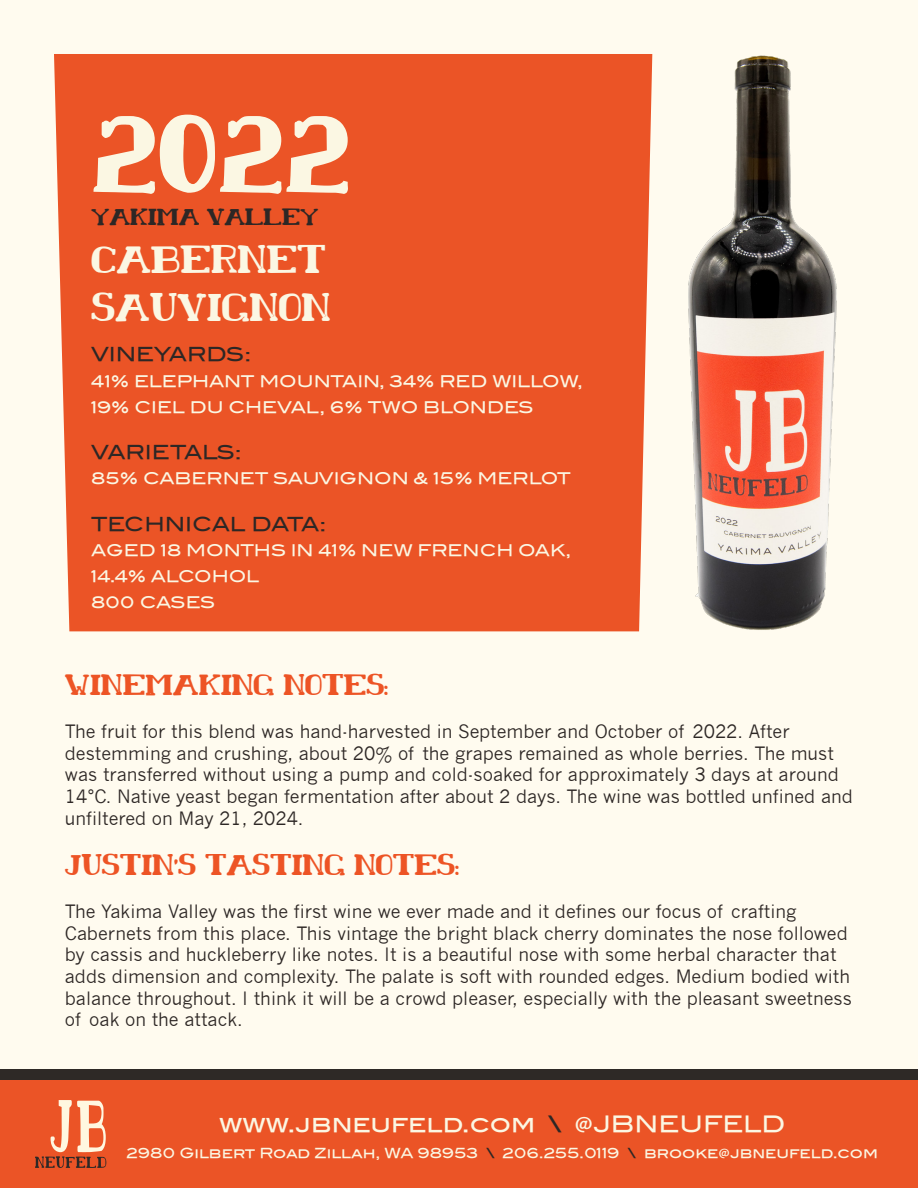
<style>
.page{position:relative;width:918px;height:1188px;background:#fffbef}
.page>*{position:absolute;margin:0;border:0;box-sizing:border-box;transform-origin:0 0}
.t1{font:700 131.55px "Chardin Doihle";color:#fbf7e3}
.t2{font:700 32.1px "Chardin Doihle";color:#fbf7e3}
.t3{font:700 24px "Chardin Doihle";color:#ed5425}
.t4{font:22.5px "Blair Md ITCTT Medium";color:#fbf7e3}
.t5{font:19.2px "Blair Md ITCTT Medium";letter-spacing:-.01em;color:#2d2725}
.t6{font:700 19.2px "Chardin Doihle";color:#2d2725}
.t7{font:18px/21.6px "News Gothic";color:#2d2725}
.t8{font:16.05px/25.7px "Blair Md ITCTT Medium";color:#fbf7e3}
.t9{font:16.05px "Blair Md ITCTT Medium";letter-spacing:-.02em;color:#fbf7e3}
.t10{font:13.8px "Blair Md ITCTT Medium";letter-spacing:-.01em;color:#fbf7e3}
.s1{color:#2d2725}
</style>
<div class="page">
<div style="left:54px;top:54px;width:598px;height:577px;background:#eb5426"></div>
<div style="left:0;top:1080px;width:918px;height:108px;background:#eb5426"></div>
<div style="left:0;top:1069px;width:918px;height:11px;background:#2e2926"></div>
<svg style="left:35px;top:1100px;width:71px;height:68px"></svg>
<img style="left:688px;top:55px;width:149px;height:575px">
<p class="t1" style="left:91px;top:56px;width:261px">2022</p>
<p class="t6" style="left:91px;top:205px;width:229px">YAKIMA VALLEY</p>
<p class="t2" style="left:91px;top:240px;width:236px">CABERNET</p>
<p class="t2" style="left:91px;top:288px;width:241px">SAUVIGNON</p>
<p class="t5" style="left:91px;top:343px;width:161px">VINEYARDS:</p>
<p class="t8" style="left:91px;top:368px;width:493px">41% ELEPHANT MOUNTAIN, 34% RED WILLOW,<br>19% CIEL DU CHEVAL, 6% TWO BLONDES</p>
<p class="t5" style="left:91px;top:440px;width:152px">VARIETALS:</p>
<p class="t8" style="left:91px;top:466px;width:481px">85% CABERNET SAUVIGNON &amp; 15% MERLOT</p>
<p class="t5" style="left:91px;top:512px;width:237px">TECHNICAL DATA:</p>
<p class="t8" style="left:91px;top:538px;width:482px">AGED 18 MONTHS IN 41% NEW FRENCH OAK,</p>
<p class="t8" style="left:91px;top:563px;width:170px">14.4% ALCOHOL</p>
<p class="t9" style="left:91px;top:592px;width:126px">800 CASES</p>
<p class="t3" style="left:65px;top:670px;width:325px">WINEMAKING NOTES:</p>
<p class="t7" style="left:65px;top:721px;width:790px">The fruit for this blend was hand-harvested in September and October of 2022. After destemming and crushing, about 20% of the grapes remained as whole berries. The must was transferred without using a pump and cold-soaked for approximately 3 days at around 14°C. Native yeast began fermentation after about 2 days. The wine was bottled unfined and unfiltered on May 21, 2024.</p>
<p class="t3" style="left:65px;top:850px;width:396px">JUSTIN’S TASTING NOTES:</p>
<p class="t7" style="left:65px;top:901px;width:789px">The Yakima Valley was the first wine we ever made and it defines our focus of crafting Cabernets from this place. This vintage the bright black cherry dominates the nose followed by cassis and huckleberry like notes. It is a beautiful nose with some herbal character that adds dimension and complexity. The palate is soft with rounded edges. Medium bodied with balance throughout. I think it will be a crowd pleaser, especially with the pleasant sweetness of oak on the attack.</p>
<p class="t4" style="left:219px;top:1110px;width:568px">www.jbneufeld.com <span class="s1">\</span> @JBNEUFELD</p>
<p class="t10" style="left:127px;top:1144px;width:753px">2980 Gilbert Road Zillah, WA 98953 <span class="s1">\</span> 206.255.0119 <span class="s1">\</span> brooke@jbneufeld.com</p>
</div>
